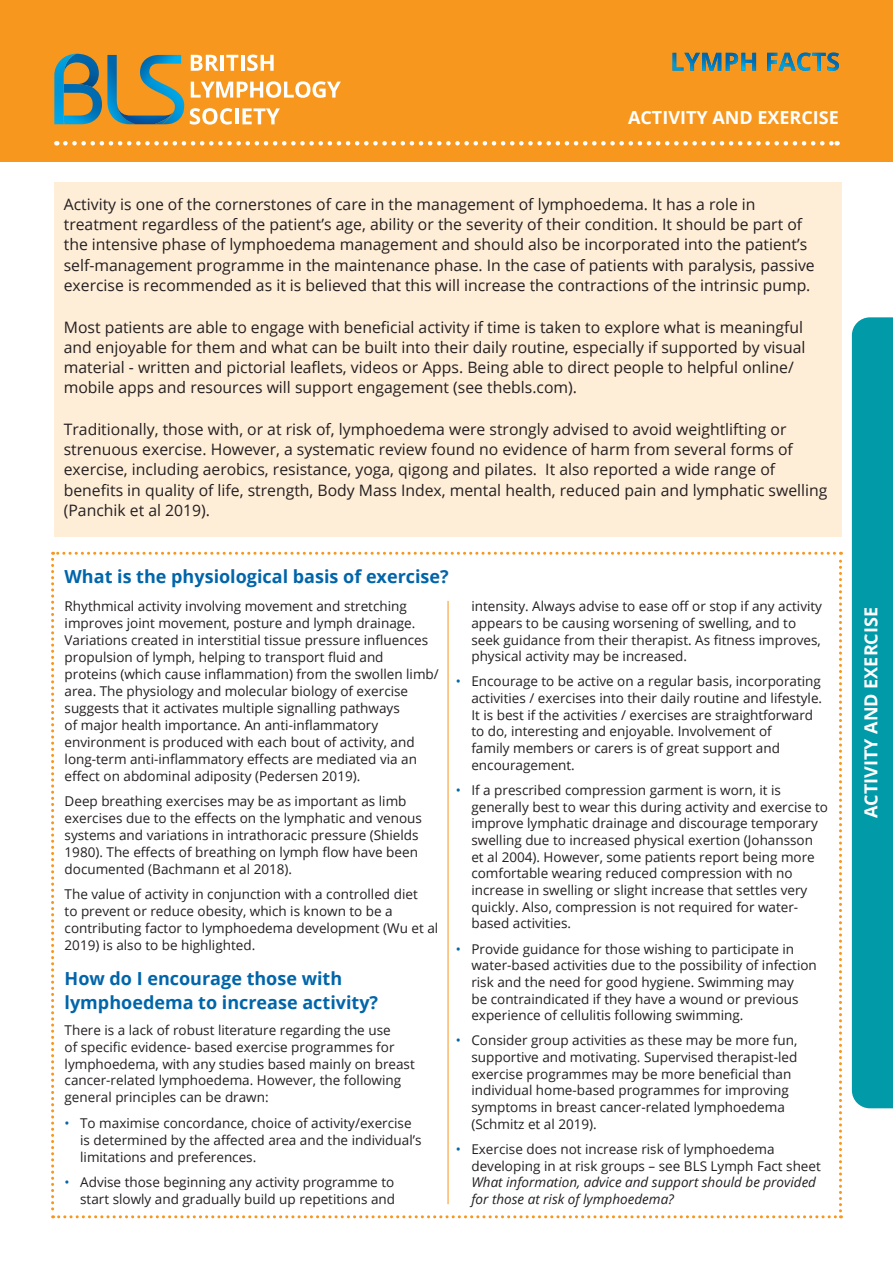
<style>
.page{position:relative;width:893px;height:1263px;background:#fff}
.page>*{position:absolute;margin:0;border:0;box-sizing:border-box;transform-origin:0 0}
.t1{font:700 18px/24.5px "Open Sans";color:#0065aa}
.t2{font:700 18px "Open Sans";color:#fff}
.t3{font:15.75px/20.2px "Open Sans";color:#231f20}
.t4{font:13.5px/16.6px "Open Sans";color:#231f20}
.t5{font:italic 13.5px/16.6px "Open Sans";color:#231f20}
.s1{color:#0065aa}
</style>
<div class="page">
<div style="left:54px;top:182px;width:788px;height:355px;background:#feedd7"></div>
<svg style="left:51px;top:552px;width:791px;height:666px"></svg>
<div style="left:0;top:0;width:893px;height:162px;background:#f7971d"></div>
<svg style="left:65px;top:141px;width:773px;height:5px"></svg>
<svg style="left:191px;top:55px;width:27px;height:16px"></svg>
<hr style="left:221px;top:55px;width:3px;height:16px;background:#fff">
<svg style="left:226px;top:55px;width:12px;height:16px"></svg>
<hr style="left:241px;top:55px;width:3px;height:16px;background:#fff">
<svg style="left:247px;top:55px;width:27px;height:16px"></svg>
<svg style="left:191px;top:81px;width:150px;height:17px"></svg>
<svg style="left:190px;top:108px;width:42px;height:17px"></svg>
<hr style="left:235px;top:108px;width:3px;height:16px;background:#fff">
<svg style="left:242px;top:108px;width:38px;height:16px"></svg>
<img style="left:99px;top:93px;width:3px;height:23px">
<svg style="left:54px;top:54px;width:45px;height:71px"></svg>
<img style="left:54px;top:54px;width:22px;height:70px">
<svg style="left:107px;top:55px;width:77px;height:70px"></svg>
<img style="left:140px;top:55px;width:19px;height:19px">
<svg style="left:672px;top:53px;width:84px;height:18px"></svg>
<svg style="left:767px;top:53px;width:72px;height:18px"></svg>
<div style="left:852px;top:317px;width:41px;height:791px;background:#009aa8"></div>
<hr style="left:448px;top:601px;width:1px;height:603px;background:#f7971d">
<h1 class="t2" style="left:628px;top:105px;width:212px">ACTIVITY AND EXERCISE</h1>
<p class="t3" style="left:64px;top:194px;width:752px">Activity is one of the cornerstones of care in the management of lymphoedema. It has a role in treatment regardless of the patient’s age, ability or the severity of their condition. It should be part of the intensive phase of lymphoedema management and should also be incorporated into the patient’s self-management programme in the maintenance phase. In the case of patients with paralysis, passive exercise is recommended as it is believed that this will increase the contractions of the intrinsic pump.</p>
<p class="t3" style="left:64px;top:316px;width:743px">Most patients are able to engage with beneficial activity if time is taken to explore what is meaningful and enjoyable for them and what can be built into their daily routine, especially if supported by visual material - written and pictorial leaflets, videos or Apps. Being able to direct people to helpful online/ mobile apps and resources will support engagement (see thebls.com).</p>
<p class="t3" style="left:64px;top:419px;width:765px">Traditionally, those with, or at risk of, lymphoedema were strongly advised to avoid weightlifting or strenuous exercise. However, a systematic review found no evidence of harm from several forms of exercise, including aerobics, resistance, yoga, qigong and pilates. It also reported a wide range of benefits in quality of life, strength, Body Mass Index, mental health, reduced pain and lymphatic swelling (Panchik et al 2019).</p>
<h1 class="t1" style="left:65px;top:564px;width:386px">What is the physiological basis of exercise?</h1>
<p class="t4" style="left:65px;top:597px;width:376px">Rhythmical activity involving movement and stretching improves joint movement, posture and lymph drainage.<br>Variations created in interstitial tissue pressure influences propulsion of lymph, helping to transport fluid and proteins (which cause inflammation) from the swollen limb/ area. The physiology and molecular biology of exercise suggests that it activates multiple signalling pathways<br>of major health importance. An anti-inflammatory environment is produced with each bout of activity, and long-term anti-inflammatory effects are mediated via an effect on abdominal adiposity (Pedersen 2019).</p>
<p class="t4" style="left:65px;top:792px;width:359px">Deep breathing exercises may be as important as limb exercises due to the effects on the lymphatic and venous systems and variations in intrathoracic pressure (Shields 1980). The effects of breathing on lymph flow have been documented (Bachmann et al 2018).</p>
<p class="t4" style="left:65px;top:886px;width:375px">The value of activity in conjunction with a controlled diet<br>to prevent or reduce obesity, which is known to be a contributing factor to lymphoedema development (Wu et al 2019) is also to be highlighted.</p>
<h1 class="t1" style="left:65px;top:965px;width:315px">How do I encourage those with lymphoedema to increase activity?</h1>
<p class="t4" style="left:65px;top:1021px;width:352px">There is a lack of robust literature regarding the use<br>of specific evidence- based exercise programmes for lymphoedema, with any studies based mainly on breast cancer-related lymphoedema. However, the following general principles can be drawn:</p>
<p class="t4" style="left:80px;top:1114px;width:343px;text-indent:-16px"><span class="s1">•</span> To maximise concordance, choice of activity/exercise is determined by the affected area and the individual’s limitations and preferences.</p>
<p class="t4" style="left:65px;top:1173px;width:332px;text-align:right"><span class="s1">•</span> Advise those beginning any activity programme to start slowly and gradually build up repetitions and</p>
<p class="t4" style="left:471px;top:598px;width:352px">intensity. Always advise to ease off or stop if any activity appears to be causing worsening of swelling, and to seek guidance from their therapist. As fitness improves, physical activity may be increased.</p>
<p class="t4" style="left:471px;top:673px;width:352px;text-indent:-16px"><span class="s1">•</span> Encourage to be active on a regular basis, incorporating activities / exercises into their daily routine and lifestyle.<br>It is best if the activities / exercises are straightforward to do, interesting and enjoyable. Involvement of<br>family members or carers is of great support and encouragement.</p>
<p class="t4" style="left:471px;top:781px;width:358px;text-indent:-16px"><span class="s1">•</span> If a prescribed compression garment is worn, it is generally best to wear this during activity and exercise to improve lymphatic drainage and discourage temporary swelling due to increased physical exertion (Johansson et al 2004). However, some patients report being more comfortable wearing reduced compression with no increase in swelling or slight increase that settles very quickly. Also, compression is not required for water&shy;based activities.</p>
<p class="t4" style="left:471px;top:940px;width:347px;text-indent:-16px"><span class="s1">•</span> Provide guidance for those wishing to participate in water-based activities due to the possibility of infection risk and the need for good hygiene. Swimming may<br>be contraindicated if they have a wound or previous experience of cellulitis following swimming.</p>
<p class="t4" style="left:471px;top:1032px;width:327px;text-indent:-16px"><span class="s1">•</span> Consider group activities as these may be more fun, supportive and motivating. Supervised therapist-led exercise programmes may be more beneficial than individual home-based programmes for improving symptoms in breast cancer-related lymphoedema (Schmitz et al 2019).</p>
<p class="t4" style="left:471px;top:1140px;width:351px;text-indent:-16px"><span class="s1">•</span> Exercise does not increase risk of lymphoedema developing in at risk groups – see BLS Lymph Fact sheet</p>
<p class="t5" style="left:471px;top:1174px;width:346px">What information, advice and support should be provided for those at risk of lymphoedema?</p>
<h1 class="t2" style="left:858px;top:818px;width:212px;rotate:-90deg">ACTIVITY AND EXERCISE</h1>
</div>
